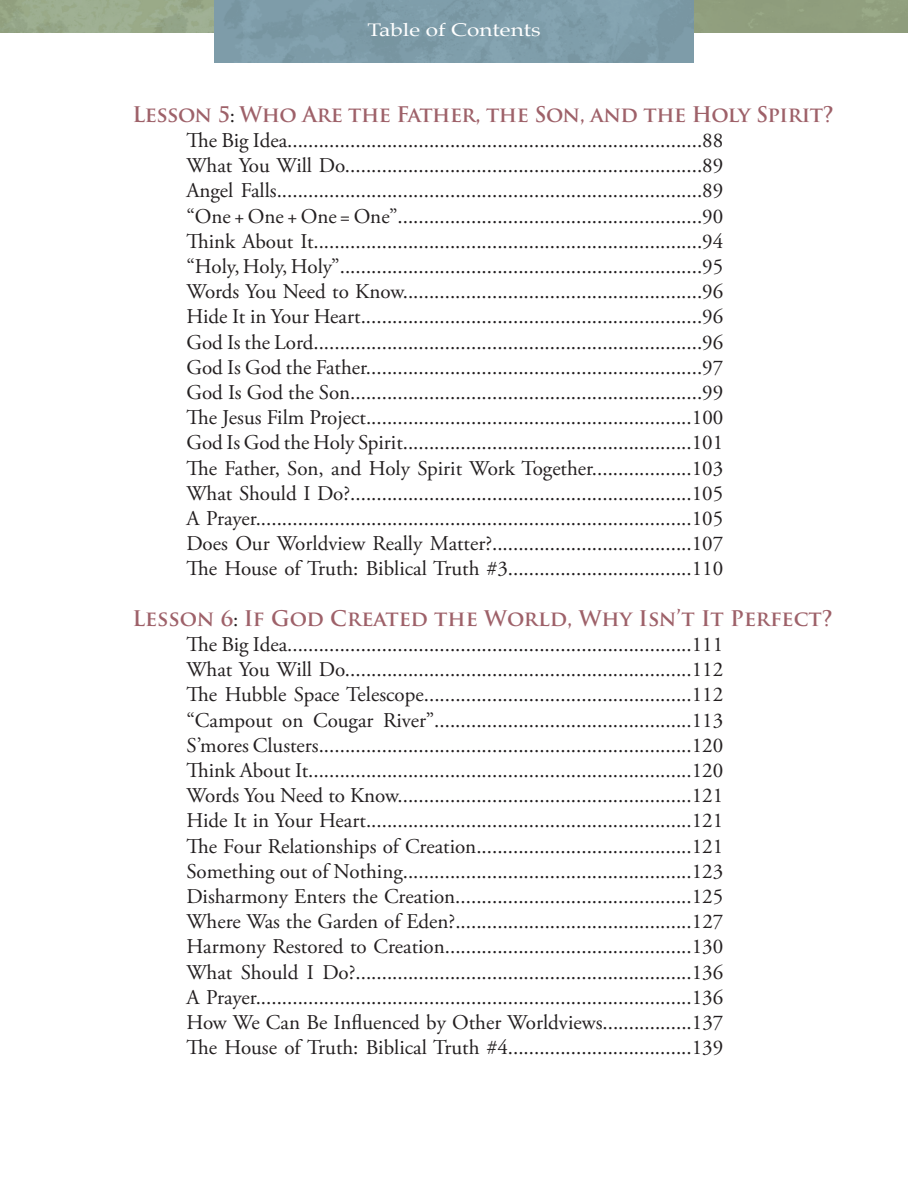
<style>
.page{position:relative;width:908px;height:1188px;background:#fff}
.page>*{position:absolute;margin:0;border:0;box-sizing:border-box;transform-origin:0 0}
.Body{font:21px "Adobe Garamond Pro";color:#231f20}
.t1{font:700 21px "Trajan Pro";letter-spacing:-.02em;color:#9e6169}
.t2{font:700 21px "Trajan Pro";color:#9e6169}
.t3{font:18px "Palatino";color:#fff;scale:1.25 1}
.s1{font-family:"Adobe Garamond Pro";font-weight:400;color:#231f20}
</style>
<div class="page">
<img style="left:0;top:0;width:215px;height:33px">
<div style="left:215px;top:0;width:477px;height:63px;background:#7e9ca9"></div>
<p class="t3" style="left:367px;top:15px;width:140px">Table of Contents</p>
<p class="t1" style="left:132px;top:101px;width:702px">Lesson 5<span class="s1">:</span> Who Are the Father, the Son, and the Holy Spirit?</p>
<p class="Body" style="left:186px;top:128px;width:538px">The Big Idea...............................................................................88</p>
<p class="Body" style="left:186px;top:153px;width:538px">What You Will Do....................................................................89</p>
<p class="Body" style="left:186px;top:178px;width:538px">Angel Falls.................................................................................89</p>
<p class="Body" style="left:186px;top:203px;width:538px">“One + One + One = One”..........................................................90</p>
<p class="Body" style="left:186px;top:229px;width:538px">Think About It..........................................................................94</p>
<p class="Body" style="left:186px;top:254px;width:538px">“Holy, Holy, Holy”.....................................................................95</p>
<p class="Body" style="left:186px;top:279px;width:538px">Words You Need to Know.........................................................96</p>
<p class="Body" style="left:186px;top:304px;width:538px">Hide It in Your Heart.................................................................96</p>
<p class="Body" style="left:186px;top:329px;width:538px">God Is the Lord..........................................................................96</p>
<p class="Body" style="left:186px;top:355px;width:538px">God Is God the Father................................................................97</p>
<p class="Body" style="left:186px;top:380px;width:538px">God Is God the Son...................................................................99</p>
<p class="Body" style="left:186px;top:405px;width:538px">The Jesus Film Project..............................................................100</p>
<p class="Body" style="left:186px;top:430px;width:538px">God Is God the Holy Spirit.......................................................101</p>
<p class="Body" style="left:186px;top:455px;width:538px">The Father, Son, and Holy Spirit Work Together...................103</p>
<p class="Body" style="left:186px;top:481px;width:538px">What Should I Do?.................................................................105</p>
<p class="Body" style="left:186px;top:506px;width:538px">A Prayer...................................................................................105</p>
<p class="Body" style="left:186px;top:531px;width:538px">Does Our Worldview Really Matter?......................................107</p>
<p class="Body" style="left:186px;top:556px;width:538px">The House of Truth: Biblical Truth #3...................................110</p>
<p class="t2" style="left:132px;top:605px;width:701px">Lesson 6<span class="s1">:</span> If God Created the World, Why Isn’t It Perfect?</p>
<p class="Body" style="left:186px;top:632px;width:538px">The Big Idea.............................................................................111</p>
<p class="Body" style="left:186px;top:657px;width:538px">What You Will Do..................................................................112</p>
<p class="Body" style="left:186px;top:682px;width:538px">The Hubble Space Telescope...................................................112</p>
<p class="Body" style="left:186px;top:707px;width:538px">“Campout on Cougar River”.................................................113</p>
<p class="Body" style="left:186px;top:733px;width:538px">S’mores Clusters.......................................................................120</p>
<p class="Body" style="left:186px;top:758px;width:538px">Think About It.........................................................................120</p>
<p class="Body" style="left:186px;top:783px;width:538px">Words You Need to Know........................................................121</p>
<p class="Body" style="left:186px;top:808px;width:538px">Hide It in Your Heart..............................................................121</p>
<p class="Body" style="left:186px;top:833px;width:538px">The Four Relationships of Creation.........................................121</p>
<p class="Body" style="left:186px;top:859px;width:538px">Something out of Nothing.......................................................123</p>
<p class="Body" style="left:186px;top:884px;width:538px">Disharmony Enters the Creation.............................................125</p>
<p class="Body" style="left:186px;top:909px;width:538px">Where Was the Garden of Eden?.............................................127</p>
<p class="Body" style="left:186px;top:934px;width:538px">Harmony Restored to Creation...............................................130</p>
<p class="Body" style="left:186px;top:959px;width:538px">What Should I Do?................................................................136</p>
<p class="Body" style="left:186px;top:985px;width:538px">A Prayer...................................................................................136</p>
<p class="Body" style="left:186px;top:1010px;width:538px">How We Can Be Influenced by Other Worldviews.................137</p>
<p class="Body" style="left:186px;top:1035px;width:538px">The House of Truth: Biblical Truth #4...................................139</p>
</div>
